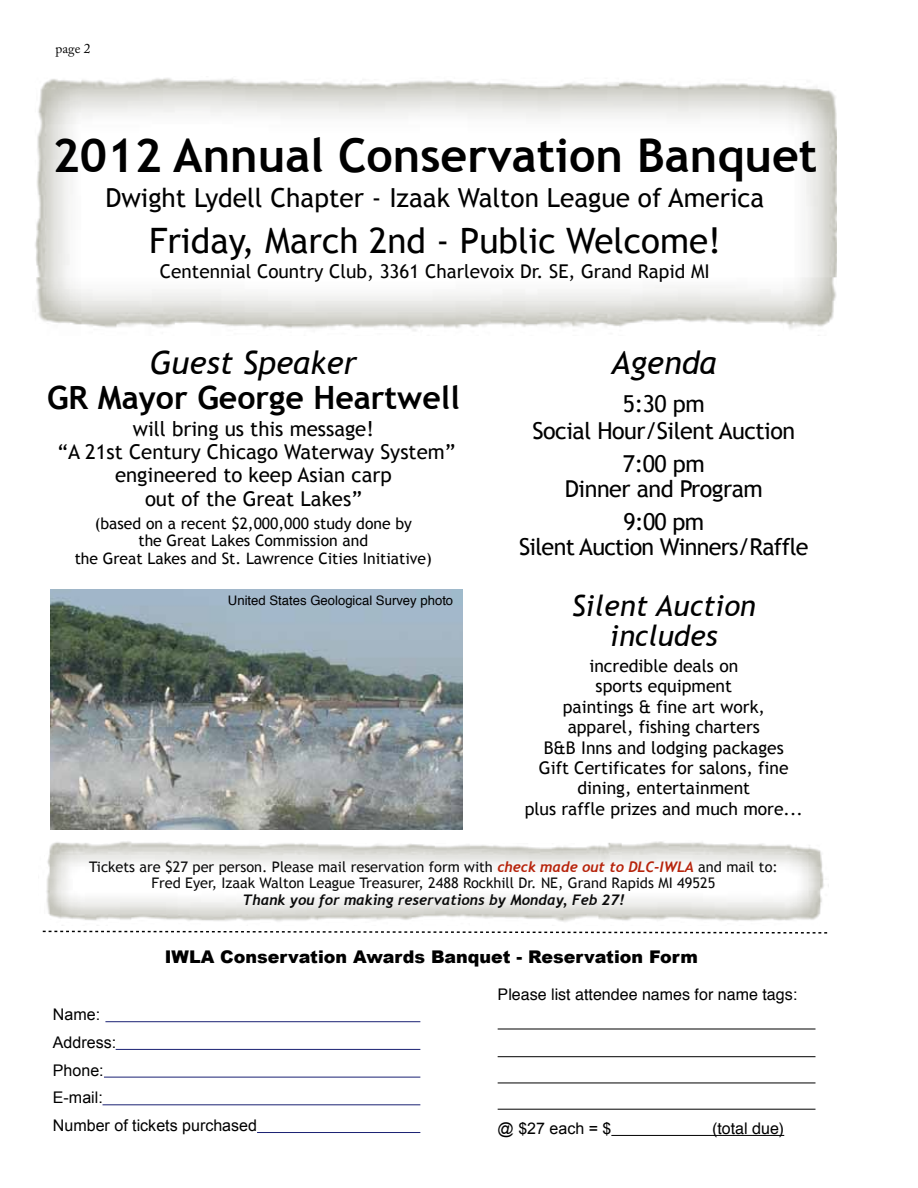
<style>
.page{position:relative;width:918px;height:1188px;background:#fff}
.page>*{position:absolute;margin:0;border:0;box-sizing:border-box;transform-origin:0 0}
.t1{font:700 46.65px "Trebuchet MS";color:#000}
.t2{font:34.95px "Trebuchet MS";color:#000}
.t3{font:700 32.1px "Trebuchet MS";color:#000}
.t4{font:italic 32.1px "Trebuchet MS";color:#000}
.t5{font:italic 29.1px/29.1px "Trebuchet MS";color:#000;text-align:center}
.t6{font:26.25px "Trebuchet MS";color:#000}
.t7{font:23.4px/24.8px "Trebuchet MS";letter-spacing:-.02em;color:#000;text-align:center}
.t8{font:20.4px/23.4px "Trebuchet MS";color:#000;text-align:center}
.t9{font:18.9px "Trebuchet MS";color:#000}
.t10{font:17.55px/20.4px "Trebuchet MS";color:#000;text-align:center}
.t11{font:900 17.55px "Arial";color:#000}
.t12{font:16.05px/27.8px "Arial";color:#000}
.t13{font:16.05px "Helvetica";color:#000}
.t14{font:15.75px/17.5px "Trebuchet MS";color:#000;text-align:center}
.t15{font:14.55px/16px "Trebuchet MS";color:#000;text-align:center}
.t16{font:italic 700 14.55px "Trebuchet";color:#000}
.t17{font:13.5px "Adobe Caslon Pro";color:#000}
.t18{font:13.05px "Helvetica";color:#000}
.s1{font-family:"Trebuchet";font-weight:700;font-style:italic;color:#b51b00}
.s2{font-family:"Helvetica";color:#1a2173}
.s3{font-family:"Helvetica"}
</style>
<div class="page">
<hr style="left:105px;top:1021px;width:315px;height:1px;background:#1a2173">
<hr style="left:116px;top:1049px;width:304px;height:1px;background:#1a2173">
<hr style="left:104px;top:1077px;width:316px;height:1px;background:#1a2173">
<hr style="left:103px;top:1104px;width:317px;height:1px;background:#1a2173">
<hr style="left:257px;top:1132px;width:163px;height:1px;background:#1a2173">
<hr style="left:498px;top:1029px;width:318px;height:1px;background:#000">
<hr style="left:498px;top:1056px;width:318px;height:1px;background:#000">
<hr style="left:498px;top:1083px;width:318px;height:1px;background:#000">
<hr style="left:498px;top:1109px;width:318px;height:1px;background:#000">
<hr style="left:611px;top:1135px;width:173px;height:1px;background:#000">
<svg style="left:42px;top:930px;width:786px;height:4px"></svg>
<img style="left:35px;top:78px;width:802px;height:253px">
<img style="left:50px;top:589px;width:413px;height:240px">
<img style="left:46px;top:841px;width:783px;height:85px">
<p class="t17" style="left:56px;top:40px;width:37px">page 2</p>
<h1 class="t1" style="left:52px;top:126px;width:767px">2012 Annual Conservation Banquet</h1>
<h3 class="t6" style="left:105px;top:182px;width:660px">Dwight Lydell Chapter - Izaak Walton League of America</h3>
<h2 class="t2" style="left:149px;top:220px;width:574px">Friday, March 2nd - Public Welcome!</h2>
<p class="t9" style="left:160px;top:260px;width:551px">Centennial Country Club, 3361 Charlevoix Dr. SE, Grand Rapid MI</p>
<h3 class="t4" style="left:150px;top:344px;width:209px">Guest Speaker</h3>
<h3 class="t3" style="left:47px;top:378px;width:414px">GR Mayor George Heartwell</h3>
<p class="t8" style="left:57px;top:417px;width:400px">will bring us this message!<br>“A 21st Century Chicago Waterway System” engineered to keep Asian carp<br>out of the Great Lakes”</p>
<p class="t14" style="left:75px;top:515px;width:359px">(based on a recent $2,000,000 study done by<br>the Great Lakes Commission and<br>the Great Lakes and St. Lawrence Cities Initiative)</p>
<p class="t18" style="left:228px;top:590px;width:227px">United States Geological Survey photo</p>
<h3 class="t4" style="left:611px;top:344px;width:107px">Agenda</h3>
<h3 class="t7" style="left:533px;top:391px;width:264px;line-height:26.2px">5:30 pm<br>Social Hour/Silent Auction</h3>
<h3 class="t7" style="left:565px;top:452px;width:200px">7:00 pm<br>Dinner and Program</h3>
<h3 class="t7" style="left:519px;top:510px;width:291px">9:00 pm<br>Silent Auction Winners/Raffle</h3>
<h3 class="t5" style="left:572px;top:592px;width:186px">Silent Auction includes</h3>
<p class="t10" style="left:525px;top:656px;width:280px">incredible deals on<br>sports equipment<br>paintings &amp; fine art work,<br>apparel, fishing charters<br>B&amp;B Inns and lodging packages<br>Gift Certificates for salons, fine dining, entertainment<br>plus raffle prizes and much more...</p>
<p class="t15" style="left:89px;top:859px;width:690px">Tickets are $27 per person. Please mail reservation form with <span class="s1">check made out to DLC-IWLA</span> and mail to:<br>Fred Eyer, Izaak Walton League Treasurer, 2488 Rockhill Dr. NE, Grand Rapids MI 49525</p>
<p class="t16" style="left:243px;top:891px;width:383px">Thank you for making reservations by Monday, Feb 27!</p>
<p class="t11" style="left:165px;top:944px;width:535px">IWLA Conservation Awards Banquet - Reservation Form</p>
<p class="t12" style="left:53px;top:1001px;width:216px">Name: <span class="s2">!<br></span>Address:<span class="s2">!<br></span>Phone:<span class="s2">!!<br></span>E-mail:<span class="s2">!!<br></span>Number of tickets purchased<span class="s2">!!</span></p>
<p class="t13" style="left:498px;top:982px;width:301px">Please list attendee names for name tags:</p>
<p class="t12" style="left:498px;top:1115px;width:120px">@ $27 each = $<span class="s3">!</span></p>
<p class="t13" style="left:712px;top:1116px;width:74px">(total due)</p>
</div>
